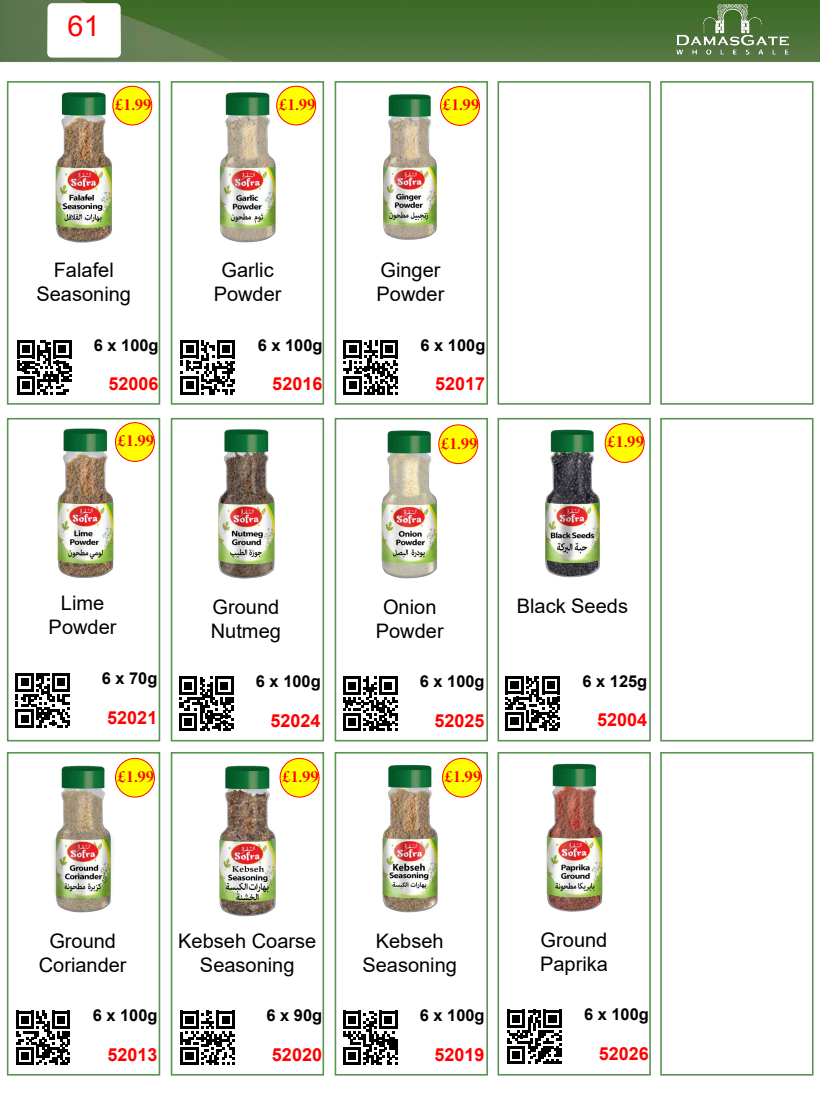
<style>
.page{position:relative;width:820px;height:1093px;background:#fff}
.page>*{position:absolute;margin:0;border:0;box-sizing:border-box;transform-origin:0 0}
.t1{font:28.8px "Arial";color:#f00}
.t2{font:20px/24px "Arial";color:#000;text-align:center}
.t3{font:700 18px "Arial";color:#f00}
.t4{font:17.2px "Minion Variable Concept";color:#f00}
.t5{font:700 16.4px "Arial";color:#000}
</style>
<div class="page">
<img style="left:0;top:0;width:819px;height:62px">
<img style="left:656px;top:0;width:152px;height:58px">
<svg style="left:47px;top:3px;width:74px;height:55px"></svg>
<div style="left:7px;top:81px;width:153px;height:324px;border:2px solid #599451"></div>
<div style="left:7px;top:418px;width:153px;height:323px;border:2px solid #599451"></div>
<div style="left:7px;top:752px;width:153px;height:323px;border:2px solid #599451"></div>
<div style="left:171px;top:81px;width:153px;height:324px;border:2px solid #599451"></div>
<div style="left:171px;top:418px;width:153px;height:323px;border:2px solid #599451"></div>
<div style="left:171px;top:752px;width:153px;height:323px;border:2px solid #599451"></div>
<div style="left:334px;top:81px;width:154px;height:324px;border:2px solid #599451"></div>
<div style="left:334px;top:418px;width:154px;height:323px;border:2px solid #599451"></div>
<div style="left:334px;top:752px;width:154px;height:323px;border:2px solid #599451"></div>
<div style="left:497px;top:81px;width:153px;height:324px;border:2px solid #599451"></div>
<div style="left:497px;top:418px;width:153px;height:323px;border:2px solid #599451"></div>
<div style="left:497px;top:752px;width:153px;height:323px;border:2px solid #599451"></div>
<div style="left:660px;top:81px;width:153px;height:324px;border:2px solid #599451"></div>
<div style="left:660px;top:418px;width:153px;height:323px;border:2px solid #599451"></div>
<div style="left:660px;top:752px;width:153px;height:323px;border:2px solid #599451"></div>
<img style="left:499px;top:754px;width:149px;height:168px">
<img style="left:8px;top:755px;width:147px;height:168px">
<img style="left:172px;top:755px;width:150px;height:168px">
<img style="left:335px;top:755px;width:147px;height:168px">
<img style="left:497px;top:421px;width:148px;height:168px">
<img style="left:334px;top:421px;width:145px;height:168px">
<img style="left:171px;top:421px;width:104px;height:168px">
<img style="left:9px;top:419px;width:149px;height:168px">
<svg style="left:507px;top:1010px;width:54px;height:54px"></svg>
<svg style="left:16px;top:1011px;width:54px;height:54px"></svg>
<svg style="left:180px;top:1011px;width:55px;height:54px"></svg>
<svg style="left:343px;top:1011px;width:54px;height:54px"></svg>
<svg style="left:505px;top:676px;width:54px;height:54px"></svg>
<svg style="left:343px;top:677px;width:54px;height:54px"></svg>
<svg style="left:179px;top:677px;width:54px;height:54px"></svg>
<svg style="left:16px;top:673px;width:54px;height:55px"></svg>
<img style="left:335px;top:85px;width:145px;height:168px">
<img style="left:173px;top:85px;width:149px;height:168px">
<img style="left:9px;top:85px;width:149px;height:168px">
<svg style="left:343px;top:340px;width:55px;height:54px"></svg>
<svg style="left:181px;top:340px;width:54px;height:54px"></svg>
<svg style="left:17px;top:340px;width:54px;height:54px"></svg>
<div style="left:115px;top:758px;width:39px;height:39px;background:#ff0;border-radius:50%"></div>
<div style="left:115px;top:758px;width:39px;height:39px;border:1px solid #f00;border-radius:50%"></div>
<div style="left:280px;top:758px;width:39px;height:39px;background:#ff0;border-radius:50%"></div>
<div style="left:280px;top:758px;width:39px;height:39px;border:1px solid #f00;border-radius:50%"></div>
<div style="left:442px;top:758px;width:39px;height:39px;background:#ff0;border-radius:50%"></div>
<div style="left:442px;top:758px;width:39px;height:39px;border:1px solid #f00;border-radius:50%"></div>
<div style="left:605px;top:424px;width:39px;height:38px;background:#ff0;border-radius:50%"></div>
<div style="left:604px;top:423px;width:40px;height:39px;border:1px solid #f00;border-radius:50%"></div>
<div style="left:438px;top:425px;width:39px;height:39px;background:#ff0;border-radius:50%"></div>
<div style="left:438px;top:425px;width:39px;height:39px;border:1px solid #f00;border-radius:50%"></div>
<div style="left:115px;top:423px;width:39px;height:38px;background:#ff0;border-radius:50%"></div>
<div style="left:115px;top:422px;width:39px;height:39px;border:1px solid #f00;border-radius:50%"></div>
<div style="left:113px;top:86px;width:39px;height:39px;background:#ff0;border-radius:50%"></div>
<div style="left:113px;top:86px;width:39px;height:39px;border:1px solid #f00;border-radius:50%"></div>
<div style="left:276px;top:86px;width:39px;height:39px;background:#ff0;border-radius:50%"></div>
<div style="left:276px;top:86px;width:40px;height:39px;border:1px solid #f00;border-radius:50%"></div>
<div style="left:440px;top:87px;width:39px;height:38px;background:#ff0;border-radius:50%"></div>
<div style="left:440px;top:86px;width:39px;height:39px;border:1px solid #f00;border-radius:50%"></div>
<h1 class="t1" style="left:68px;top:6px;width:34px">61</h1>
<p class="t4" style="left:115px;top:92px;width:38px">£1.99</p>
<p class="t4" style="left:278px;top:92px;width:38px">£1.99</p>
<p class="t4" style="left:442px;top:93px;width:38px">£1.99</p>
<p class="t2" style="left:36px;top:258px;width:96px">Falafel<br>Seasoning</p>
<p class="t2" style="left:213px;top:258px;width:69px">Garlic<br>Powder</p>
<p class="t2" style="left:376px;top:258px;width:69px;text-align:left">Ginger<br>Powder</p>
<p class="t5" style="left:94px;top:333px;width:66px">6 x 100g</p>
<p class="t5" style="left:257px;top:333px;width:66px">6 x 100g</p>
<p class="t5" style="left:420px;top:333px;width:66px">6 x 100g</p>
<p class="t3" style="left:108px;top:371px;width:52px">52006</p>
<p class="t3" style="left:272px;top:371px;width:52px">52016</p>
<p class="t3" style="left:435px;top:371px;width:52px">52017</p>
<p class="t4" style="left:117px;top:429px;width:38px">£1.99</p>
<p class="t4" style="left:440px;top:431px;width:38px">£1.99</p>
<p class="t4" style="left:607px;top:430px;width:38px">£1.99</p>
<p class="t2" style="left:49px;top:591px;width:69px">Lime<br>Powder</p>
<p class="t2" style="left:211px;top:594px;width:72px;text-align:left">Ground<br>Nutmeg</p>
<p class="t2" style="left:375px;top:594px;width:69px">Onion<br>Powder</p>
<p class="t2" style="left:516px;top:594px;width:113px">Black Seeds</p>
<p class="t5" style="left:102px;top:667px;width:57px">6 x 70g</p>
<p class="t5" style="left:256px;top:670px;width:66px">6 x 100g</p>
<p class="t5" style="left:419px;top:670px;width:66px">6 x 100g</p>
<p class="t5" style="left:582px;top:669px;width:66px">6 x 125g</p>
<p class="t3" style="left:107px;top:704px;width:52px">52021</p>
<p class="t3" style="left:270px;top:708px;width:52px">52024</p>
<p class="t3" style="left:434px;top:708px;width:52px">52025</p>
<p class="t3" style="left:597px;top:707px;width:52px">52004</p>
<p class="t4" style="left:117px;top:764px;width:38px">£1.99</p>
<p class="t4" style="left:282px;top:764px;width:38px">£1.99</p>
<p class="t4" style="left:444px;top:764px;width:38px">£1.99</p>
<p class="t2" style="left:39px;top:928px;width:89px">Ground<br>Coriander</p>
<p class="t2" style="left:178px;top:928px;width:139px">Kebseh Coarse<br>Seasoning</p>
<p class="t2" style="left:362px;top:928px;width:96px">Kebseh<br>Seasoning</p>
<p class="t2" style="left:540px;top:927px;width:69px;text-align:left">Ground<br>Paprika</p>
<p class="t5" style="left:93px;top:1004px;width:66px">6 x 100g</p>
<p class="t5" style="left:266px;top:1004px;width:57px">6 x 90g</p>
<p class="t5" style="left:419px;top:1004px;width:66px">6 x 100g</p>
<p class="t5" style="left:584px;top:1003px;width:66px">6 x 100g</p>
<p class="t3" style="left:107px;top:1042px;width:52px">52013</p>
<p class="t3" style="left:272px;top:1042px;width:52px">52020</p>
<p class="t3" style="left:434px;top:1042px;width:52px">52019</p>
<p class="t3" style="left:598px;top:1041px;width:52px">52026</p>
</div>
